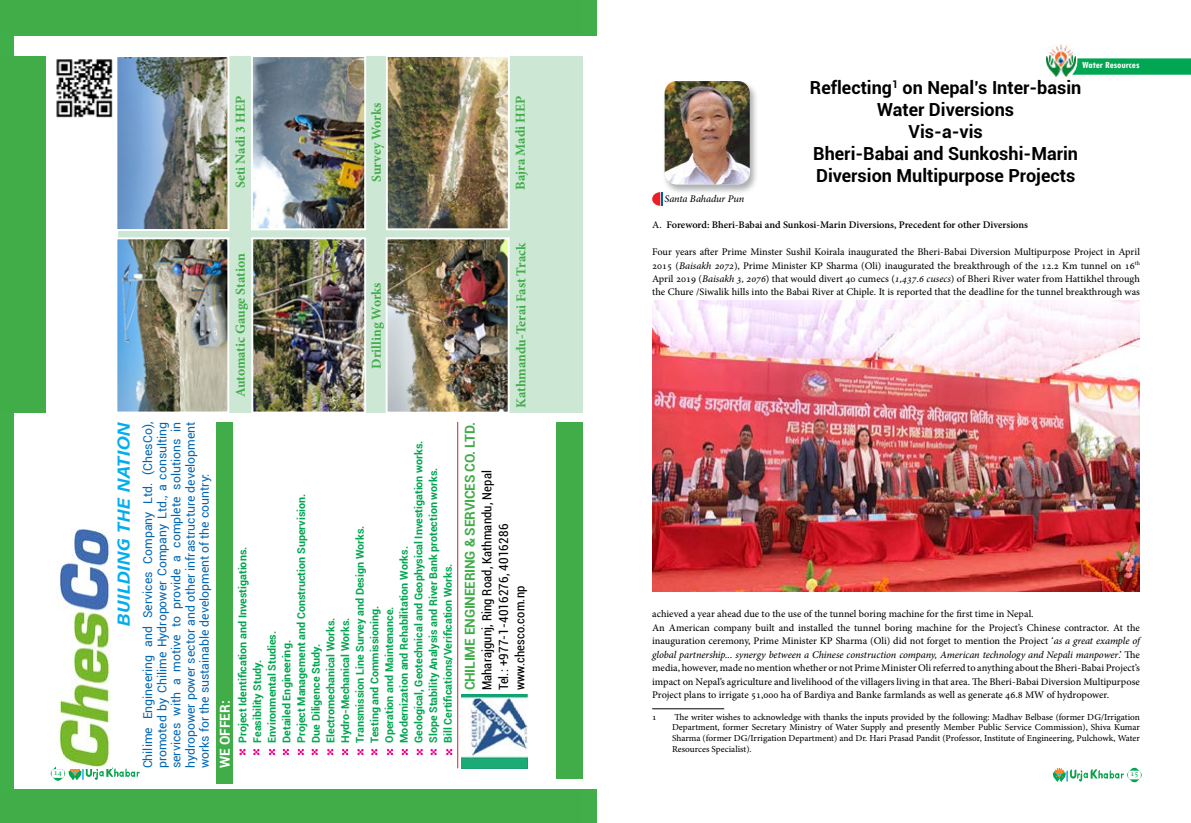
<style>
.page{position:relative;width:1191px;height:823px;background:#fff}
.page>*{position:absolute;margin:0;border:0;box-sizing:border-box;transform-origin:0 0}
.t1{font:700 18px/22px "Roboto";color:#000;text-align:center}
.t2{font:italic 700 17.6px "Mixage IT Cby BT";color:#00aeef}
.t3{font:700 13.7px "Minion Pro";color:#41ad49}
.t4{font:700 13.7px "Roboto";letter-spacing:-.015em;color:#41ad49}
.t5{font:700 13.7px "Roboto";color:#fff}
.t6{font:condensed 12.7px/16.6px "Roboto";letter-spacing:.01em;color:#000}
.t7{font:12.2px/14.2px "Roboto";color:#0066b3;text-align:justify}
.t8{font:700 10.7px/14.7px "Roboto";color:#00a651}
.t9{font:10px/13.4px "Adobe Hebrew";color:#000;text-align:justify}
.t10{font:700 10px "Adobe Hebrew";letter-spacing:-.005em;color:#000}
.t11{font:italic 10px "Adobe Hebrew";letter-spacing:-.01em;color:#000}
.t12{font:700 condensed 10px "Tw Cen";color:#fff}
.t13{font:9px/10.8px "Adobe Hebrew";color:#000;text-align:justify}
.t14{font:8px "Adobe Hebrew";color:#00a651}
.s1{font-weight:400}
.s2{font-style:italic}
</style>
<div class="page">
<svg style="left:1053px;top:767px;width:89px;height:15px"></svg>
<svg style="left:50px;top:766px;width:90px;height:14px"></svg>
<div style="left:0;top:0;width:14px;height:822px;background:#40ae49"></div>
<div style="left:0;top:0;width:597px;height:35px;background:#40ae49"></div>
<div style="left:0;top:788px;width:597px;height:34px;background:#40ae49"></div>
<div style="left:118px;top:56px;width:464px;height:356px;background:#cce7d3"></div>
<div style="left:1px;top:56px;width:45px;height:356px;background:#41ad49"></div>
<div style="left:216px;top:421px;width:17px;height:362px;background:#41ad49"></div>
<div style="left:556px;top:422px;width:27px;height:356px;background:#41ad49"></div>
<img style="left:56px;top:59px;width:57px;height:59px">
<img style="left:461px;top:694px;width:66px;height:73px">
<img style="left:56px;top:529px;width:55px;height:238px">
<img style="left:118px;top:240px;width:108px;height:170px">
<div style="left:115px;top:237px;width:114px;height:176px;border:2px solid #fff"></div>
<img style="left:118px;top:58px;width:108px;height:170px">
<div style="left:115px;top:55px;width:114px;height:176px;border:2px solid #fff"></div>
<img style="left:254px;top:240px;width:109px;height:170px">
<div style="left:251px;top:237px;width:115px;height:176px;border:2px solid #fff"></div>
<img style="left:254px;top:58px;width:109px;height:169px">
<div style="left:251px;top:55px;width:115px;height:175px;border:2px solid #fff"></div>
<img style="left:388px;top:240px;width:118px;height:170px">
<div style="left:385px;top:237px;width:124px;height:176px;border:2px solid #fff"></div>
<img style="left:389px;top:58px;width:118px;height:169px">
<div style="left:386px;top:55px;width:124px;height:175px;border:2px solid #fff"></div>
<svg style="left:239px;top:749px;width:7px;height:5px"></svg>
<svg style="left:357px;top:749px;width:7px;height:5px"></svg>
<svg style="left:297px;top:749px;width:7px;height:5px"></svg>
<svg style="left:416px;top:749px;width:7px;height:5px"></svg>
<svg style="left:269px;top:749px;width:6px;height:5px"></svg>
<svg style="left:387px;top:749px;width:6px;height:5px"></svg>
<svg style="left:327px;top:749px;width:6px;height:5px"></svg>
<svg style="left:446px;top:749px;width:6px;height:5px"></svg>
<svg style="left:253px;top:749px;width:7px;height:5px"></svg>
<svg style="left:371px;top:749px;width:6px;height:5px"></svg>
<svg style="left:311px;top:749px;width:7px;height:5px"></svg>
<svg style="left:430px;top:749px;width:7px;height:5px"></svg>
<svg style="left:283px;top:749px;width:6px;height:5px"></svg>
<svg style="left:401px;top:749px;width:7px;height:5px"></svg>
<svg style="left:342px;top:749px;width:6px;height:5px"></svg>
<hr style="left:457px;top:421px;width:1px;height:346px;background:#d2232a">
<svg style="left:652px;top:192px;width:10px;height:14px"></svg>
<hr style="left:652px;top:707px;width:72px;height:1px;background:#000">
<img style="left:652px;top:300px;width:487px;height:291px">
<div style="left:663px;top:80px;width:96px;height:114px;background:#939598;opacity:.75"></div>
<img style="left:664px;top:81px;width:86px;height:103px">
<svg style="left:1075px;top:58px;width:116px;height:17px;background:#0caa59"></svg>
<img style="left:1046px;top:45px;width:29px;height:32px">
<h3 class="t3" style="left:231px;top:188px;width:93px;rotate:-90deg">Seti Nadi 3 HEP</h3>
<h3 class="t3" style="left:367px;top:182px;width:81px;rotate:-90deg">Survey Works</h3>
<h3 class="t3" style="left:511px;top:189px;width:95px;rotate:-90deg">Bajra Madi HEP</h3>
<h3 class="t3" style="left:231px;top:397px;width:145px;rotate:-90deg">Automatic Gauge Station</h3>
<h3 class="t3" style="left:367px;top:368px;width:88px;rotate:-90deg">Drilling Works</h3>
<h2 class="t2" style="left:113px;top:625px;width:205px;rotate:-90deg">BUILDING THE NATION</h2>
<p class="t7" style="left:140px;top:767px;width:347px;rotate:-90deg">Chilime Engineering and Services Company Ltd. (ChesCo), promoted by Chilime Hydropower Company Ltd., a consulting services with a motive to provide a complete solutions in hydropower power sector and other infrastructure development works for the sustainable development of the country:</p>
<h3 class="t5" style="left:215px;top:767px;width:69px;rotate:-90deg">WE OFFER:</h3>
<p class="t8" style="left:235px;top:742px;width:303px;rotate:-90deg">Project Identification and Investigations.<br>Feasibility Study.<br>Environmental Studies.<br>Detailed Engineering.<br>Project Management and Construction Supervision.<br>Due Diligence Study.<br>Electromechanical Works.<br>Hydro-Mechanical Works.<br>Transmission Line Survey and Design Works.<br>Testing and Commissioning.<br>Operation and Maintenance.<br>Modernization and Rehabilitation Works.<br>Geological, Geotechnical and Geophysical Investigation works.<br>Slope Stability Analysis and River Bank protection works.<br>Bill Certifications/Verification Works.</p>
<h3 class="t3" style="left:511px;top:407px;width:166px;rotate:-90deg">Kathmandu-Terai Fast Track</h3>
<h3 class="t4" style="left:460px;top:690px;width:269px;rotate:-90deg">CHILIME ENGINEERING &amp; SERVICES CO. LTD.</h3>
<p class="t6" style="left:478px;top:690px;width:221px;rotate:-90deg">Maharajgunj, Ring Road, Kathmandu, Nepal<br>Tel.: +977-1-4016276, 4016286 www.chesco.com.np</p>
<p class="t12" style="left:1082px;top:58px;width:59px">Water Resources</p>
<h1 class="t1" style="left:810px;top:76px;width:273px">Reflecting<sup>1</sup> on Nepal’s Inter-basin<br>Water Diversions<br>Vis-a-vis<br>Bheri-Babai and Sunkoshi-Marin<br>Diversion Multipurpose Projects</h1>
<p class="t11" style="left:664px;top:192px;width:81px">Santa Bahadur Pun</p>
<p class="t10" style="left:652px;top:219px;width:377px"><span class="s1">A.</span> Foreword: Bheri-Babai and Sunkosi-Marin Diversions, Precedent for other Diversions</p>
<p class="t9" style="left:652px;top:245px;width:489px">Four years after Prime Minster Sushil Koirala inaugurated the Bheri-Babai Diversion Multipurpose Project in April 2015 (<span class="s2">Baisakh 2072</span>), Prime Minister KP Sharma (Oli) inaugurated the breakthrough of the 12.2 Km tunnel on 16<sup>th </sup>April 2019 (<span class="s2">Baisakh 3, 2076</span>) that would divert 40 cumecs (<span class="s2">1,437.6 cusecs</span>) of Bheri River water from Hattikhel through the Chure /Siwalik hills into the Babai River at Chiple. It is reported that the deadline for the tunnel breakthrough was</p>
<p class="t9" style="left:652px;top:607px;width:489px;text-align:left">achieved a year ahead due to the use of the tunnel boring machine for the first time in Nepal.<br>An American company built and installed the tunnel boring machine for the Project’s Chinese contractor. At the inauguration ceremony, Prime Minister KP Sharma (Oli) did not forget to mention the Project ‘<span class="s2">as a great example of global partnership... synergy between a Chinese construction company, American technology and Nepali manpower</span>.’ The media, however, made no mention whether or not Prime Minister Oli referred to anything about the Bheri-Babai Project’s impact on Nepal’s agriculture and livelihood of the villagers living in that area. The Bheri-Babai Diversion Multipurpose Project plans to irrigate 51,000 ha of Bardiya and Banke farmlands as well as generate 46.8 MW of hydropower.</p>
<p class="t13" style="left:652px;top:711px;width:6px">1</p>
<p class="t13" style="left:672px;top:711px;width:469px">The writer wishes to acknowledge with thanks the inputs provided by the following: Madhav Belbase (former DG/Irrigation Department, former Secretary Ministry of Water Supply and presently Member Public Service Commission), Shiva Kumar Sharma (former DG/Irrigation Department) and Dr. Hari Prasad Pandit (Professor, Institute of Engineering, Pulchowk, Water Resources Specialist).</p>
<p class="t14" style="left:54px;top:766px;width:10px">14</p>
<p class="t14" style="left:1130px;top:768px;width:10px">15</p>
</div>
